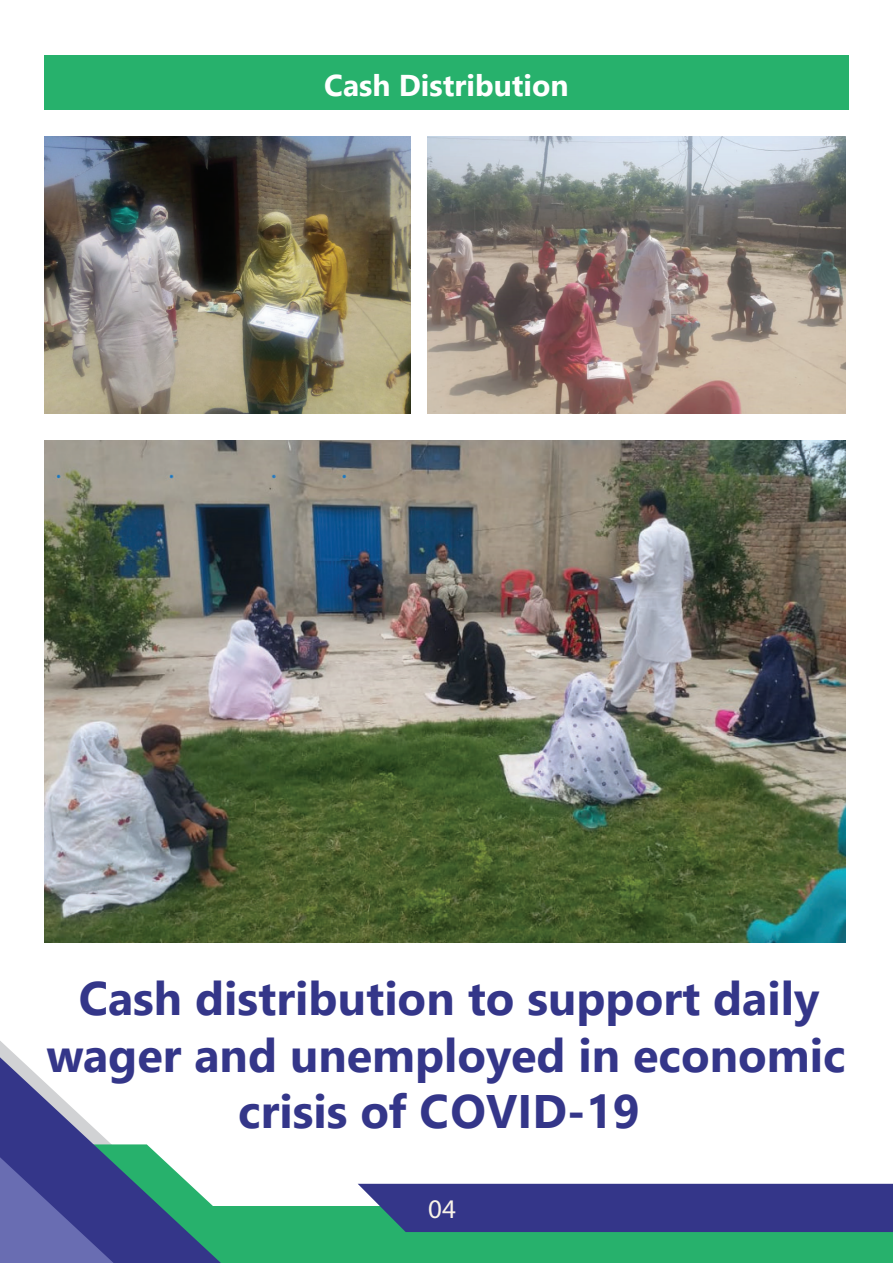
<style>
.page{position:relative;width:893px;height:1263px;background:#fff}
.page>*{position:absolute;margin:0;border:0;box-sizing:border-box;transform-origin:0 0}
.t1{font:700 46.95px/56.2px "Segoe UI";color:#343689;text-align:center}
.t2{font:700 30px "Segoe UI";color:#fff}
.t3{font:27px "Myriad Pro";color:#f9f3e8}
</style>
<div class="page">
<div style="left:0;top:1207px;width:893px;height:56px;background:#27b16c"></div>
<div style="left:44px;top:55px;width:805px;height:55px;background:#27b16c"></div>
<svg style="left:0;top:1057px;width:111px;height:87px"></svg>
<svg style="left:0;top:1144px;width:274px;height:119px"></svg>
<div style="left:358px;top:1184px;width:535px;height:48px;background:#343689"></div>
<img style="left:44px;top:137px;width:366px;height:276px">
<img style="left:428px;top:137px;width:418px;height:276px">
<img style="left:44px;top:440px;width:802px;height:502px">
<p class="t2" style="left:324px;top:57px;width:246px">Cash Distribution</p>
<p class="t1" style="left:46px;top:967px;width:801px">Cash distribution to support daily wager and unemployed in economic crisis of COVID-19</p>
<p class="t3" style="left:428px;top:1192px;width:29px">04</p>
</div>
